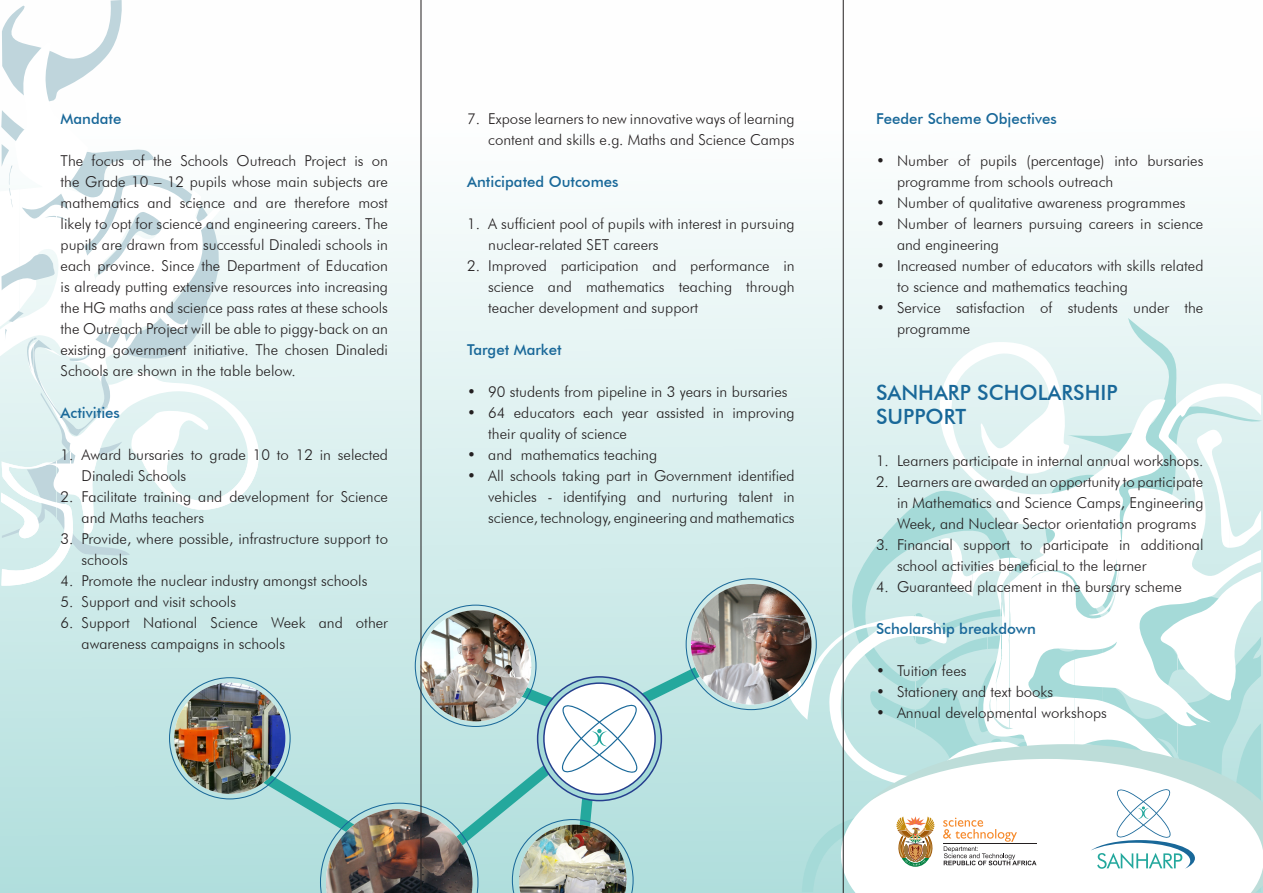
<style>
.page{position:relative;width:1263px;height:893px;background:#fff}
.page>*{position:absolute;margin:0;border:0;box-sizing:border-box;transform-origin:0 0}
.headings{font:500 21px/24px "Futura BT";color:#196899}
.bullets{font:300 15px/21px "Futura BT";color:#231f20}
.body{font:300 15px/21px "Futura BT";color:#231f20;text-align:justify}
.headings-2{font:500 15px "Futura BT";color:#196899}
</style>
<div class="page">
<div style="left:0;top:0;width:1263px;height:893px;background:linear-gradient(to bottom,#fff,#b0dedc)"></div>
<div style="left:802px;top:318px;width:460px;height:426px;background:#e8f5f5"></div>
<svg style="left:780px;top:342px;width:481px;height:551px"></svg>
<svg style="left:0;top:181px;width:259px;height:405px;fill:#e8f5f5"></svg>
<svg style="left:1px;top:0;width:191px;height:463px"></svg>
<svg style="left:1px;top:463px;width:257px;height:123px"></svg>
<svg style="left:15px;top:42px;width:211px;height:323px"></svg>
<img style="left:691px;top:584px;width:120px;height:120px;border-radius:60px">
<img style="left:420px;top:610px;width:111px;height:111px;border-radius:56px">
<img style="left:253px;top:667px;width:446px;height:226px">
<img style="left:174px;top:683px;width:111px;height:111px;border-radius:56px">
<svg style="left:841px;top:749px;width:29px;height:144px"></svg>
<svg style="left:870px;top:744px;width:393px;height:149px"></svg>
<svg style="left:1091px;top:788px;width:104px;height:81px"></svg>
<svg style="left:896px;top:816px;width:39px;height:51px"></svg>
<svg style="left:943px;top:818px;width:93px;height:47px"></svg>
<hr style="left:843px;top:0;width:1px;height:893px;background:#231f20">
<hr style="left:421px;top:0;width:1px;height:893px;background:#231f20">
<p class="headings-2" style="left:61px;top:109px;width:62px">Mandate</p>
<p class="body" style="left:61px;top:150px;width:329px">The focus of the Schools Outreach Project is on the Grade 10 – 12 pupils whose main subjects are mathematics and science and are therefore most likely to opt for science and engineering careers. The pupils are drawn from successful Dinaledi schools in each province. Since the Department of Education is already putting extensive resources into increasing the HG maths and science pass rates at these schools the Outreach Project will be able to piggy-back on an existing government initiative. The chosen Dinaledi Schools are shown in the table below.</p>
<p class="headings-2" style="left:61px;top:403px;width:61px">Activities</p>
<p class="bullets" style="left:82px;top:444px;width:308px;text-indent:-21px">1. Award bursaries to grade 10 to 12 in selected<br>Dinaledi Schools</p>
<p class="bullets" style="left:82px;top:486px;width:308px;text-indent:-21px">2. Facilitate training and development for Science and Maths teachers</p>
<p class="bullets" style="left:82px;top:528px;width:308px;text-indent:-21px">3. Provide, where possible, infrastructure support to schools</p>
<p class="bullets" style="left:61px;top:570px;width:308px">4. Promote the nuclear industry amongst schools</p>
<p class="bullets" style="left:61px;top:591px;width:177px">5. Support and visit schools</p>
<p class="bullets" style="left:82px;top:612px;width:308px;text-indent:-21px">6. Support National Science Week and other awareness campaigns in schools</p>
<p class="bullets" style="left:467px;top:108px;width:329px;text-align:right">7. Expose learners to new innovative ways of learning content and skills e.g. Maths and Science Camps</p>
<p class="headings-2" style="left:467px;top:172px;width:153px">Anticipated Outcomes</p>
<p class="bullets" style="left:488px;top:213px;width:308px;text-indent:-21px">1. A sufficient pool of pupils with interest in pursuing nuclear-related SET careers</p>
<p class="bullets" style="left:488px;top:255px;width:308px;text-align:justify;text-indent:-21px">2. Improved participation and performance in science and mathematics teaching through teacher development and support</p>
<p class="headings-2" style="left:467px;top:340px;width:96px">Target Market</p>
<p class="bullets" style="left:467px;top:381px;width:322px">• 90 students from pipeline in 3 years in bursaries</p>
<p class="bullets" style="left:488px;top:402px;width:308px;text-indent:-21px">• 64 educators each year assisted in improving their quality of science</p>
<p class="bullets" style="left:467px;top:444px;width:191px">• and mathematics teaching</p>
<p class="bullets" style="left:488px;top:465px;width:308px;text-align:justify;text-indent:-21px">• All schools taking part in Government identified vehicles - identifying and nurturing talent in science, technology, engineering andmathematics</p>
<p class="headings-2" style="left:876px;top:109px;width:182px">Feeder Scheme Objectives</p>
<p class="bullets" style="left:897px;top:150px;width:308px;text-indent:-21px">• Number of pupils (percentage) into bursaries programme from schools outreach</p>
<p class="bullets" style="left:876px;top:192px;width:311px">• Number of qualitative awareness programmes</p>
<p class="bullets" style="left:897px;top:213px;width:308px;text-indent:-21px">• Number of learners pursuing careers in science and engineering</p>
<p class="bullets" style="left:897px;top:255px;width:308px;text-indent:-21px">• Increased number of educators with skills related to science and mathematics teaching</p>
<p class="bullets" style="left:897px;top:297px;width:308px;text-indent:-21px">• Service satisfaction of students under the programme</p>
<p class="headings" style="left:876px;top:380px;width:243px">SANHARP SCHOLARSHIP<br>SUPPORT</p>
<p class="bullets" style="left:876px;top:450px;width:329px">1. Learners participate in internal annual workshops.</p>
<p class="bullets" style="left:897px;top:471px;width:308px;text-align:justify;text-indent:-21px">2. Learners are awarded an opportunity to participate in Mathematics and Science Camps, Engineering Week, and Nuclear Sector orientation programs</p>
<p class="bullets" style="left:897px;top:534px;width:308px;text-indent:-21px">3. Financial support to participate in additional school activities beneficial to the learner</p>
<p class="bullets" style="left:876px;top:576px;width:307px">4. Guaranteed placement in the bursary scheme</p>
<p class="headings-2" style="left:876px;top:619px;width:161px">Scholarship breakdown</p>
<p class="bullets" style="left:876px;top:660px;width:92px">• Tuition fees</p>
<p class="bullets" style="left:876px;top:681px;width:179px">• Stationery and text books</p>
<p class="bullets" style="left:876px;top:702px;width:232px">• Annual developmental workshops</p>
</div>
